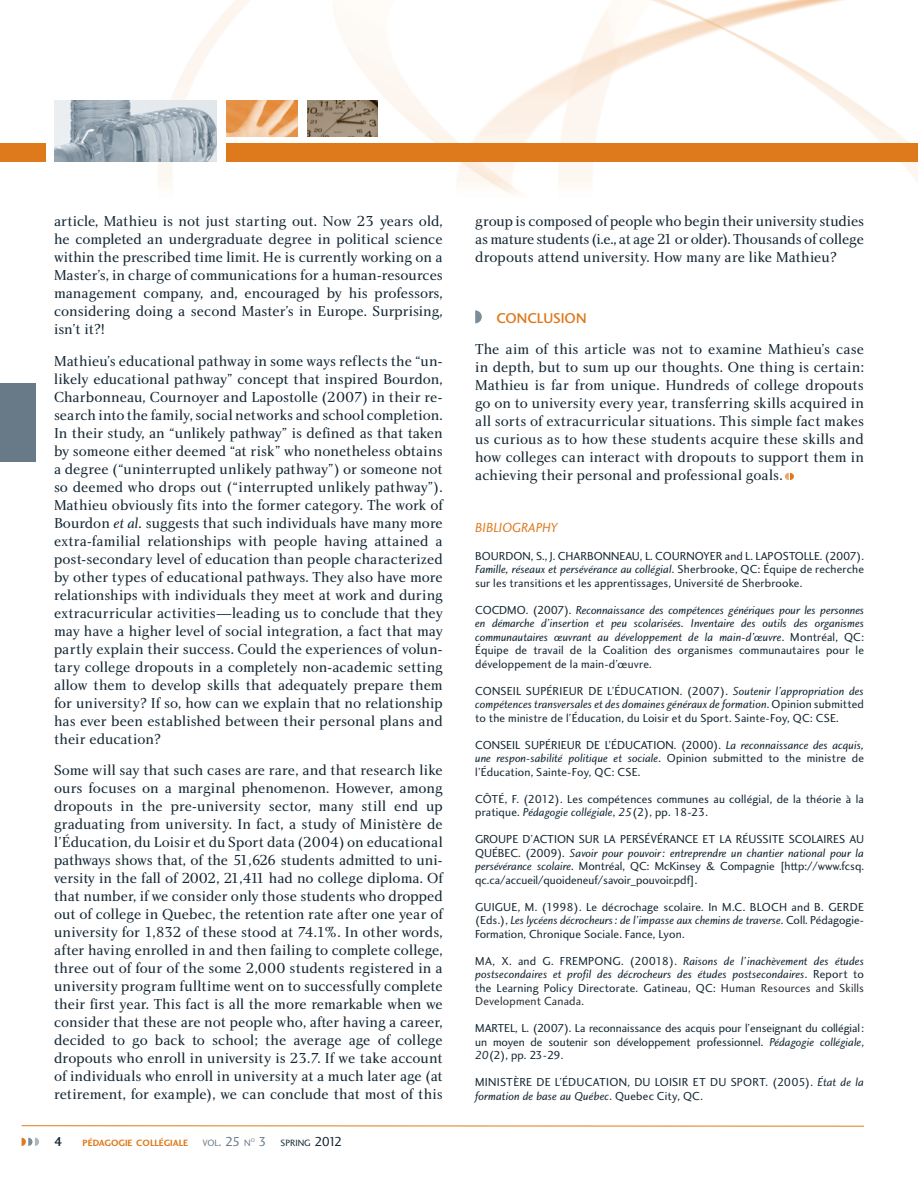
<style>
.page{position:relative;width:918px;height:1188px;background:#fff}
.page>*{position:absolute;margin:0;border:0;box-sizing:border-box;transform-origin:0 0}
.t1{font:15px/18px "Charlotte Book Plain";color:#142733;text-align:justify}
.t2{font:14.7px "Charlotte Sans Medium Plain";letter-spacing:-.005em;color:#de791c}
.t3{font:13.65px "Charlotte Sans Book Italic Plain";color:#de791c}
.t4{font:13.5px "Charlotte Sans Medium Plain";color:#142733}
.t5{font:12px/13.5px "Charlotte Sans Book Plain";letter-spacing:.01em;color:#142733}
.t6{font:12px/13.5px "Charlotte Sans Book Italic Plain";color:#142733;text-align:justify}
.t7{font:9.45px "Charlotte Sans Bold Plain";color:#de791c}
.t8{font:9.45px "Charlotte Sans Book Plain";color:#142733}
.t9{font:9.45px "Charlotte Sans Book Plain";color:#687a88}
.t10{font:5.55px "Charlotte Sans Book Plain";color:#687a88}
.s1{font-family:"Charlotte Book Italic Plain"}
.s2{font-size:13.5px}
.s3{font-size:13.5px;color:#687a88}
.s4{font-family:"Charlotte Sans Book Plain"}
.s5{font-family:"Charlotte Sans Book Italic Plain"}
.s6{color:#293237}
</style>
<div class="page">
<div style="left:0;top:384px;width:35px;height:78px;background:#687a88"></div>
<img style="left:0;top:0;width:892px;height:195px">
<img style="left:55px;top:101px;width:162px;height:61px">
<img style="left:307px;top:101px;width:71px;height:36px">
<img style="left:227px;top:101px;width:70px;height:36px">
<hr style="left:22px;top:1125px;width:842px;height:2px;background:#de791c">
<div style="left:227px;top:144px;width:691px;height:18px;background:#de791c"></div>
<div style="left:0;top:144px;width:46px;height:18px;background:#de791c"></div>
<svg style="left:22px;top:1138px;width:17px;height:8px"></svg>
<img style="left:892px;top:129px;width:26px;height:54px">
<svg style="left:475px;top:310px;width:7px;height:13px"></svg>
<svg style="left:785px;top:473px;width:9px;height:7px"></svg>
<div style="left:891px;top:144px;width:27px;height:18px;background:#de791c"></div>
<p class="t1" style="left:54px;top:213px;width:390px">article, Mathieu is not just starting out. Now 23 years old, he completed an undergraduate degree in political science within the prescribed time limit. He is currently working on a Master’s, in charge of communications for a human-resources management company, and, encouraged by his professors, considering doing a second Master’s in Europe. Surprising, isn’t it?!</p>
<p class="t1" style="left:54px;top:353px;width:390px">Mathieu’s educational pathway in some ways reflects the “un&shy;likely educational pathway” concept that inspired Bourdon, Charbonneau, Cournoyer and Lapostolle (2007) in their re&shy;search into the family, social networks and school completion.<br>In their study, an “unlikely pathway” is defined as that taken by someone either deemed “at risk” who nonetheless obtains a degree (“uninterrupted unlikely pathway”) or someone not so deemed who drops out (“interrupted unlikely pathway”).<br>Mathieu obviously fits into the former category. The work of Bourdon <span class="s1">et al.</span> suggests that such individuals have many more extra-familial relationships with people having attained a post-secondary level of education than people characterized by other types of educational pathways. They also have more relationships with individuals they meet at work and during extracurricular activities—leading us to conclude that they may have a higher level of social integration, a fact that may partly explain their success. Could the experiences of volun&shy;tary college dropouts in a completely non-academic setting allow them to develop skills that adequately prepare them for university? If so, how can we explain that no relationship has ever been established between their personal plans and their education?</p>
<p class="t1" style="left:54px;top:762px;width:390px">Some will say that such cases are rare, and that research like ours focuses on a marginal phenomenon. However, among dropouts in the pre-university sector, many still end up graduating from university. In fact, a study of Ministère de l’Éducation, du Loisir et du Sport data (2004) on educational pathways shows that, of the 51,626 students admitted to uni&shy;versity in the fall of 2002, 21,411 had no college diploma. Of that number, if we consider only those students who dropped out of college in Quebec, the retention rate after one year of university for 1,832 of these stood at 74.1%. In other words, after having enrolled in and then failing to complete college, three out of four of the some 2,000 students registered in a university program fulltime went on to successfully complete their first year. This fact is all the more remarkable when we consider that these are not people who, after having a career, decided to go back to school; the average age of college dropouts who enroll in university is 23.7. If we take account of individuals who enroll in university at a much later age (at retirement, for example), we can conclude that most of this</p>
<p class="t4" style="left:54px;top:1136px;width:10px">4</p>
<p class="t7" style="left:82px;top:1139px;width:107px">PÉDAGOGIE COLLÉGIALE</p>
<p class="t9" style="left:202px;top:1139px;width:50px">VOL<span class="s2">. 25</span> N</p>
<p class="t10" style="left:251px;top:1138px;width:6px">O</p>
<p class="t8" style="left:259px;top:1139px;width:85px"><span class="s3">3</span> SPRING <span class="s2">2012</span></p>
<p class="t1" style="left:475px;top:213px;width:390px">group is composed of people who begin their university studies as mature students (i.e., at age 21 or older). Thousands of college dropouts attend university. How many are like Mathieu?</p>
<p class="t2" style="left:496px;top:312px;width:92px">CONCLUSION</p>
<p class="t1" style="left:475px;top:342px;width:390px">The aim of this article was not to examine Mathieu’s case in depth, but to sum up our thoughts. One thing is certain:<br>Mathieu is far from unique. Hundreds of college dropouts go on to university every year, transferring skills acquired in all sorts of extracurricular situations. This simple fact makes us curious as to how these students acquire these skills and how colleges can interact with dropouts to support them in achieving their personal and professional goals.</p>
<p class="t3" style="left:475px;top:522px;width:84px">BIBLIOGRAPHY</p>
<p class="t5" style="left:475px;top:550px;width:390px">BOURDON, S., J. CHARBONNEAU, L. COURNOYER and L. LAPOSTOLLE. (2007).</p>
<p class="t6" style="left:475px;top:564px;width:390px">Famille, réseaux et persévérance au collégial<span class="s4">. Sherbrooke, QC: Équipe de recherche</span></p>
<p class="t5" style="left:475px;top:577px;width:329px">sur les transitions et les apprentissages, Université de Sherbrooke.</p>
<p class="t6" style="left:475px;top:604px;width:390px"><span class="s4">COCDMO. (2007).</span> Reconnaissance des compétences génériques pour les personnes en démarche d’insertion et peu scolarisées. Inventaire des outils des organismes communautaires œuvrant au développement de la main-d’œuvre<span class="s4">. Montréal, QC:</span></p>
<p class="t5" style="left:475px;top:645px;width:390px">Équipe de travail de la Coalition des organismes communautaires pour le développement de la main-d’œuvre.</p>
<p class="t5" style="left:475px;top:685px;width:390px">CONSEIL SUPÉRIEUR DE L’ÉDUCATION. (2007). <span class="s5">Soutenir l’appropriation des</span></p>
<p class="t6" style="left:475px;top:699px;width:390px">compétences transversales et des domaines généraux de formation<span class="s4">. Opinion submitted</span></p>
<p class="t5" style="left:475px;top:712px;width:365px">to the ministre de l’Éducation, du Loisir et du Sport. Sainte-Foy, QC: CSE.</p>
<p class="t5" style="left:475px;top:739px;width:390px">CONSEIL SUPÉRIEUR DE L’ÉDUCATION. (2000). <span class="s5">La reconnaissance des acquis,</span></p>
<p class="t6" style="left:475px;top:753px;width:390px">une respon-sabilité politique et sociale<span class="s4">. Opinion submitted to the ministre de</span></p>
<p class="t5" style="left:475px;top:766px;width:167px">l’Éducation, Sainte-Foy, QC: CSE.</p>
<p class="t5" style="left:475px;top:793px;width:390px">CÔTÉ, F. (2012). Les compétences communes au collégial, de la théorie à la pratique. <span class="s5">Pédagogie collégiale</span>, <span class="s5">25</span>(2), pp. 18-23.</p>
<p class="t5" style="left:475px;top:834px;width:390px">GROUPE D’ACTION SUR LA PERSÉVÉRANCE ET LA RÉUSSITE SCOLAIRES AU</p>
<p class="t6" style="left:475px;top:847px;width:390px"><span class="s4">QUÉBEC. (2009).</span> Savoir pour pouvoir : entreprendre un chantier national pour la</p>
<p class="t5" style="left:475px;top:861px;width:390px"><span class="s5">persévérance scolaire</span>. Montréal, QC: McKinsey &amp; Compagnie [http://www.fcsq. qc.ca/accueil/quoideneuf/savoir_pouvoir.pdf].</p>
<p class="t5" style="left:475px;top:901px;width:390px">GUIGUE, M. (1998). Le décrochage scolaire. In M.C. BLOCH and B. GERDE</p>
<p class="t6" style="left:475px;top:915px;width:390px"><span class="s4">(Eds.),</span> Les lycéens décrocheurs : de l’impasse aux chemins de traverse<span class="s4">. Coll. Pédagogie-</span></p>
<p class="t5" style="left:475px;top:928px;width:211px">Formation, Chronique Sociale. Fance, Lyon.</p>
<p class="t6" style="left:475px;top:955px;width:390px"><span class="s4">MA, X. and G. FREMPONG. (20018).</span> Raisons de l’inachèvement des études postsecondaires et profil des décrocheurs des études postsecondaires<span class="s4">. Report to</span></p>
<p class="t5" style="left:475px;top:982px;width:390px">the Learning Policy Directorate. Gatineau, QC: <span class="s6">Human Resources and Skills<br>Development Canada</span>.</p>
<p class="t5" style="left:475px;top:1023px;width:390px;text-align:justify">MARTEL, L. (2007). La reconnaissance des acquis pour l’enseignant du collégial : un moyen de soutenir son développement professionnel. <span class="s5">Pédagogie collégiale</span>, <span class="s5">20</span>(2), pp. 23-29.</p>
<p class="t5" style="left:475px;top:1077px;width:390px">MINISTÈRE DE L’ÉDUCATION, DU LOISIR ET DU SPORT. (2005). <span class="s5">État de la</span></p>
<p class="t6" style="left:475px;top:1090px;width:229px">formation de base au Québec<span class="s4">. Quebec City, QC.</span></p>
</div>
